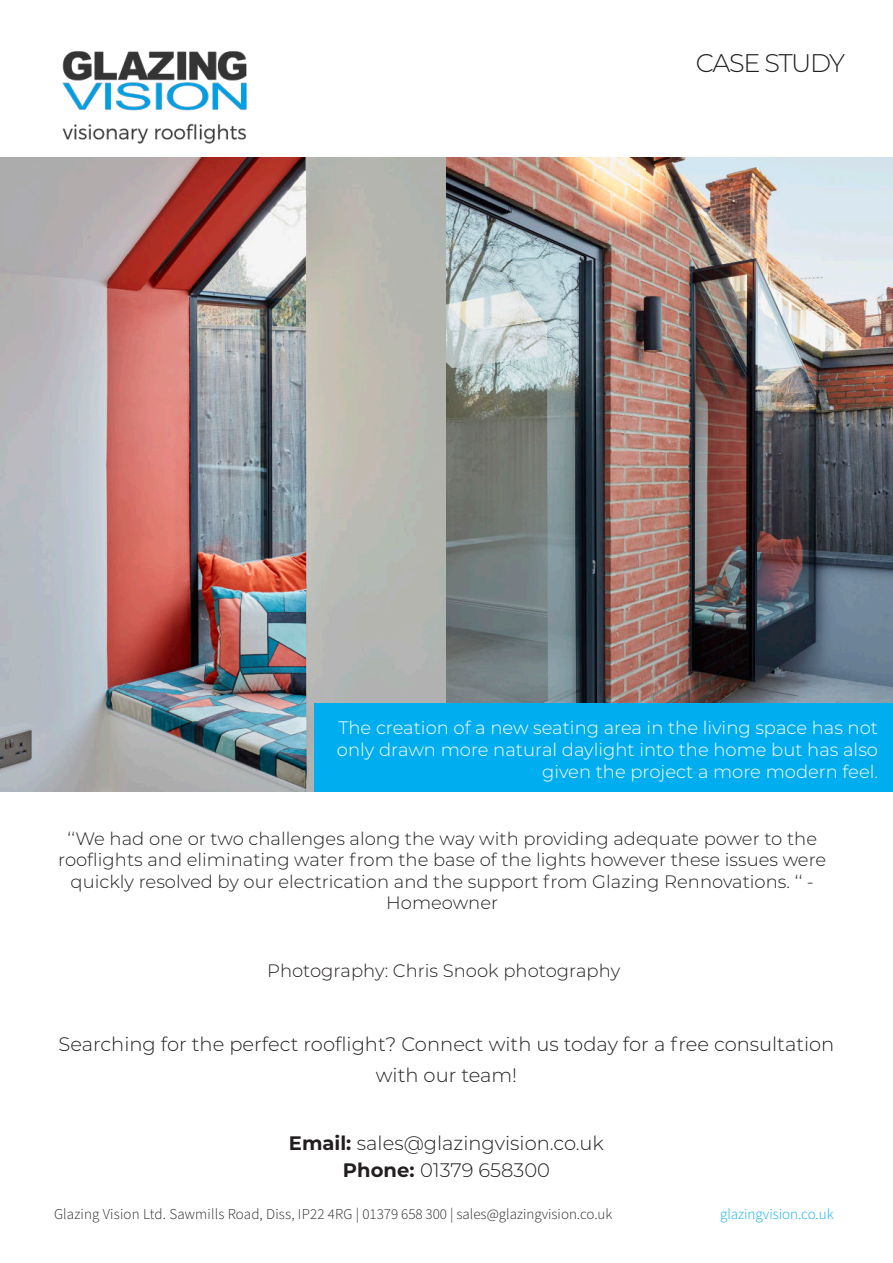
<style>
.page{position:relative;width:893px;height:1263px;background:#fff}
.page>*{position:absolute;margin:0;border:0;box-sizing:border-box;transform-origin:0 0}
.t1{font:300 25.5px "Montserrat";letter-spacing:-.06em;color:#231f20}
.t2{font:300 19.5px/31.5px "Montserrat";color:#231f20;text-align:center}
.t3{font:300 18px/21.6px "Montserrat";color:#231f20;text-align:center}
.t4{font:300 18px/21.6px "Montserrat";color:#fff;text-align:right}
.t5{font:300 15px "Source Sans Pro";color:#231f20}
.t6{font:300 15px "Source Sans Pro";color:#02acef}
.s1{font-weight:700}
</style>
<div class="page">
<img style="left:62px;top:51px;width:185px;height:93px">
<img style="left:1px;top:157px;width:892px;height:634px">
<div style="left:315px;top:703px;width:578px;height:88px;background:#00aeef"></div>
<h1 class="t1" style="left:696px;top:51px;width:151px">CASE STUDY</h1>
<p class="t4" style="left:337px;top:718px;width:543px">The creation of a new seating area in the living space has not only drawn more natural daylight into the home but has also given the project a more modern feel.</p>
<p class="t3" style="left:58px;top:828px;width:770px">‘‘We had one or two challenges along the way with providing adequate power to the rooflights and eliminating water from the base of the lights however these issues were quickly resolved by our electrication and the support from Glazing Rennovations. ‘‘ - Homeowner</p>
<p class="t3" style="left:267px;top:960px;width:355px">Photography: Chris Snook photography</p>
<p class="t2" style="left:59px;top:1029px;width:777px">Searching for the perfect rooflight? Connect with us today for a free consultation with our team!</p>
<p class="t2" style="left:289px;top:1130px;width:316px;line-height:27px"><span class="s1">Email:</span> sales@glazingvision.co.uk<br><span class="s1">Phone:</span> 01379 658300</p>
<p class="t5" style="left:54px;top:1207px;width:560px">Glazing Vision Ltd. Sawmills Road, Diss, IP22 4RG | 01379 658 300 | sales@glazingvision.co.uk</p>
<p class="t6" style="left:720px;top:1207px;width:115px">glazingvision.co.uk</p>
</div>
